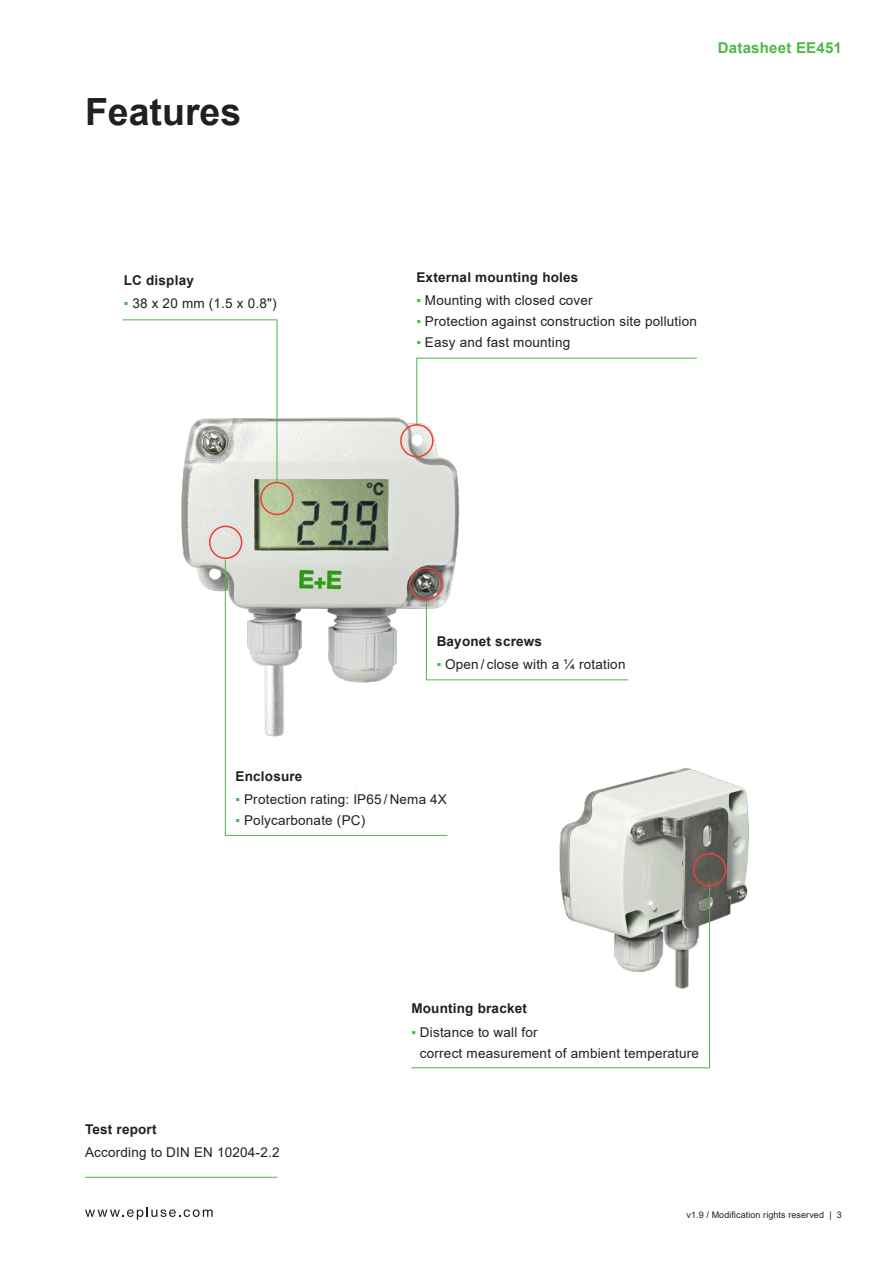
<style>
.page{position:relative;width:893px;height:1263px;background:#fff}
.page>*{position:absolute;margin:0;border:0;box-sizing:border-box;transform-origin:0 0}
.Headline_2{font:700 37.5px "Arial";color:#231f20}
.t1{font:700 15px "Arial";letter-spacing:.015em;color:#4cb848}
.Copy{font:13.5px/21px "Arial";letter-spacing:.015em;color:#231f20}
.Copy_Bold{font:700 13.5px "Arial";letter-spacing:.015em;color:#231f20}
.t2{font:9px "Arial";letter-spacing:.01em;color:#231f20}
.s1{color:#4cb848}
</style>
<div class="page">
<svg style="left:85px;top:1207px;width:128px;height:12px"></svg>
<img style="left:559px;top:768px;width:190px;height:246px">
<hr style="left:85px;top:1177px;width:192px;height:1px;background:#4cb848">
<svg style="left:411px;top:885px;width:299px;height:183px"></svg>
<div style="left:693px;top:853px;width:33px;height:33px;border:2px solid #ee3e35;border-radius:50%"></div>
<img style="left:181px;top:417px;width:279px;height:376px">
<svg style="left:416px;top:357px;width:281px;height:69px"></svg>
<div style="left:400px;top:424px;width:34px;height:33px;border:2px solid #ee3e35;border-radius:50%"></div>
<svg style="left:122px;top:319px;width:156px;height:165px"></svg>
<div style="left:260px;top:482px;width:34px;height:33px;border:2px solid #ee3e35;border-radius:50%"></div>
<svg style="left:448px;top:599px;width:181px;height:82px"></svg>
<div style="left:209px;top:526px;width:33px;height:33px;border:2px solid #ee3e35;border-radius:50%"></div>
<svg style="left:225px;top:558px;width:223px;height:278px"></svg>
<p class="Headline_2" style="left:85px;top:85px;width:158px">Features</p>
<p class="Copy_Bold" style="left:124px;top:271px;width:72px">LC display</p>
<p class="Copy" style="left:124px;top:293px;width:154px"><span class="s1">▪</span> 38 x 20 mm (1.5 x 0.8")</p>
<p class="t1" style="left:718px;top:37px;width:126px">Datasheet EE451</p>
<p class="Copy_Bold" style="left:416px;top:268px;width:163px">External mounting holes</p>
<p class="Copy" style="left:416px;top:290px;width:178px"><span class="s1">▪</span> Mounting with closed cover</p>
<p class="Copy" style="left:416px;top:311px;width:282px"><span class="s1">▪</span> Protection against construction site pollution</p>
<p class="Copy" style="left:416px;top:332px;width:155px"><span class="s1">▪</span> Easy and fast mounting</p>
<p class="Copy_Bold" style="left:437px;top:632px;width:107px">Bayonet screws</p>
<p class="Copy" style="left:437px;top:654px;width:190px"><span class="s1">▪</span> Open / close with a ¼ rotation</p>
<p class="Copy_Bold" style="left:236px;top:767px;width:68px">Enclosure</p>
<p class="Copy" style="left:236px;top:789px;width:213px"><span class="s1">▪</span> Protection rating: IP65 / Nema 4X</p>
<p class="Copy" style="left:236px;top:810px;width:131px"><span class="s1">▪</span> Polycarbonate (PC)</p>
<p class="Copy_Bold" style="left:85px;top:1120px;width:73px">Test report</p>
<p class="Copy" style="left:85px;top:1142px;width:196px">According to DIN EN 10204-2.2</p>
<p class="Copy_Bold" style="left:411px;top:999px;width:117px">Mounting bracket</p>
<p class="Copy" style="left:420px;top:1021px;width:281px;text-indent:-9px"><span class="s1">▪</span> Distance to wall for<br>correct measurement of ambient temperature</p>
<p class="t2" style="left:686px;top:1208px;width:157px">v1.9 / Modification rights reserved | 3</p>
</div>
